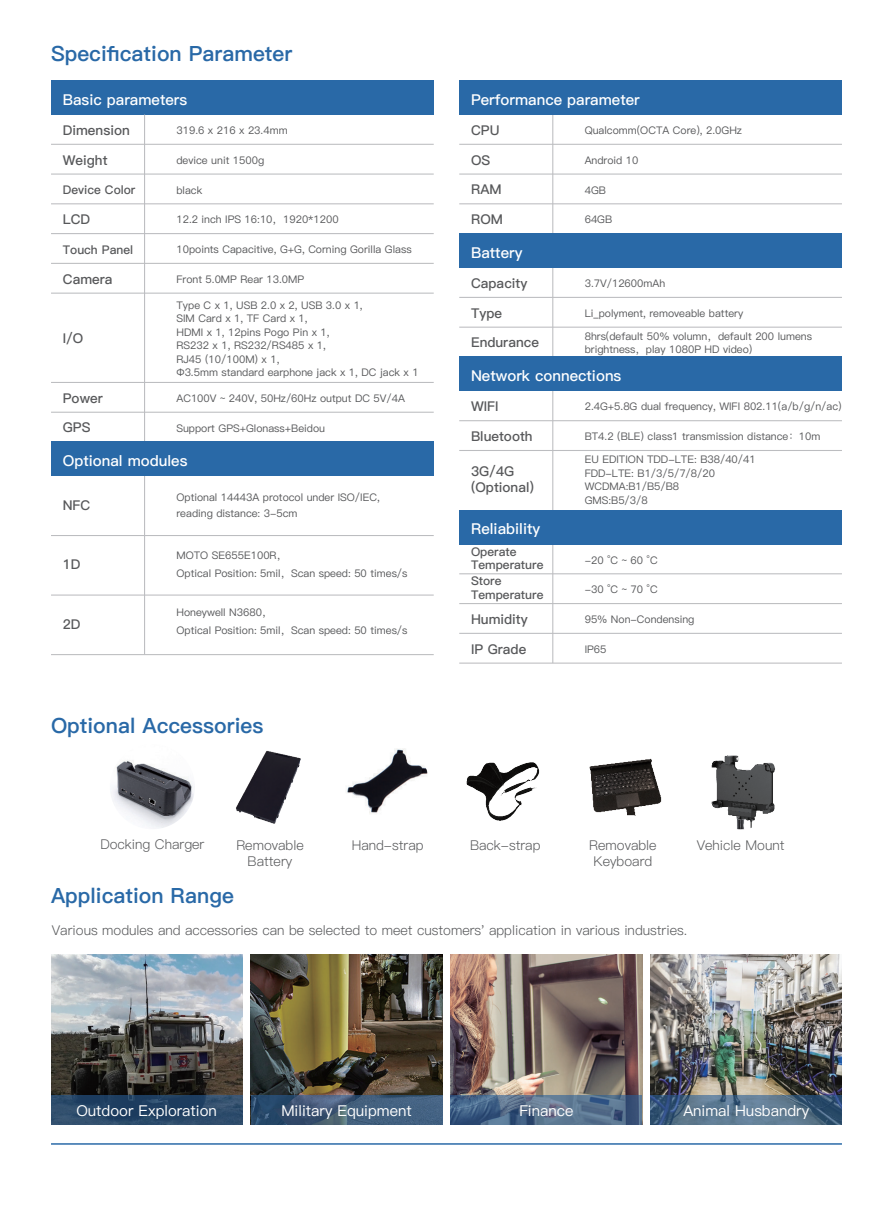
<style>
.page{position:relative;width:893px;height:1212px;background:#fff}
.page>*{position:absolute;margin:0;border:0;box-sizing:border-box;transform-origin:0 0}
.t1{font:21px "Ping Fang SC Heavy";color:#2969a7}
.t2{font:15px "Ping Fang SC Bold";color:#fff}
.t3{font:15px "Ping Fang SC Medium";color:#fff}
.t4{font:13.5px/16.2px "Ping Fang SC Regular";color:#57585a;text-align:center}
.t5{font:13.5px/16.2px "Ping Fang SC Bold";color:#57585a}
.t6{font:12px/13.5px "Ping Fang SC Bold";color:#57585a}
.t7{font:10.5px/13.5px "Ping Fang SC Medium";color:#57585a}
</style>
<div class="page">
<div style="left:51px;top:80px;width:383px;height:35px;background:#2969a7"></div>
<hr style="left:51px;top:144px;width:383px;height:1px;background:#bcbdc0">
<hr style="left:51px;top:174px;width:383px;height:1px;background:#bcbdc0">
<hr style="left:51px;top:203px;width:383px;height:1px;background:#bcbdc0">
<hr style="left:51px;top:233px;width:383px;height:1px;background:#bcbdc0">
<hr style="left:51px;top:263px;width:383px;height:1px;background:#bcbdc0">
<hr style="left:144px;top:115px;width:1px;height:327px;background:#bcbdc0">
<hr style="left:144px;top:476px;width:1px;height:179px;background:#bcbdc0">
<hr style="left:552px;top:115px;width:1px;height:119px;background:#bcbdc0">
<hr style="left:552px;top:268px;width:1px;height:89px;background:#bcbdc0">
<hr style="left:552px;top:391px;width:1px;height:119px;background:#bcbdc0">
<hr style="left:552px;top:544px;width:1px;height:119px;background:#bcbdc0">
<div style="left:51px;top:442px;width:383px;height:34px;background:#2969a7"></div>
<hr style="left:51px;top:535px;width:383px;height:1px;background:#bcbdc0">
<hr style="left:51px;top:594px;width:383px;height:2px;background:#bcbdc0">
<hr style="left:51px;top:654px;width:383px;height:1px;background:#bcbdc0">
<hr style="left:51px;top:1143px;width:791px;height:2px;background:#2969a7">
<hr style="left:51px;top:293px;width:383px;height:1px;background:#bcbdc0">
<hr style="left:51px;top:382px;width:383px;height:1px;background:#bcbdc0">
<hr style="left:51px;top:412px;width:383px;height:1px;background:#bcbdc0">
<div style="left:459px;top:80px;width:383px;height:35px;background:#2969a7"></div>
<hr style="left:459px;top:144px;width:383px;height:1px;background:#bcbdc0">
<hr style="left:459px;top:174px;width:383px;height:1px;background:#bcbdc0">
<hr style="left:459px;top:203px;width:383px;height:1px;background:#bcbdc0">
<div style="left:459px;top:357px;width:383px;height:34px;background:#2969a7"></div>
<hr style="left:459px;top:420px;width:383px;height:1px;background:#bcbdc0">
<hr style="left:459px;top:450px;width:383px;height:1px;background:#bcbdc0">
<div style="left:459px;top:510px;width:383px;height:34px;background:#2969a7"></div>
<hr style="left:459px;top:573px;width:383px;height:1px;background:#bcbdc0">
<hr style="left:459px;top:603px;width:383px;height:1px;background:#bcbdc0">
<hr style="left:459px;top:633px;width:383px;height:1px;background:#bcbdc0">
<hr style="left:459px;top:662px;width:383px;height:2px;background:#bcbdc0">
<div style="left:459px;top:234px;width:383px;height:34px;background:#2969a7"></div>
<hr style="left:459px;top:297px;width:383px;height:1px;background:#bcbdc0">
<hr style="left:459px;top:327px;width:383px;height:1px;background:#bcbdc0">
<img style="left:51px;top:954px;width:191px;height:141px">
<img style="left:251px;top:954px;width:191px;height:141px">
<img style="left:451px;top:954px;width:191px;height:141px">
<img style="left:651px;top:954px;width:191px;height:141px">
<svg style="left:51px;top:1095px;width:191px;height:30px;background:#274667"></svg>
<svg style="left:251px;top:1095px;width:191px;height:30px;background:#3d5978"></svg>
<svg style="left:451px;top:1095px;width:191px;height:30px;background:#4f6a8a"></svg>
<svg style="left:651px;top:1095px;width:191px;height:30px;background:#4f6c87"></svg>
<img style="left:110px;top:744px;width:85px;height:85px;border-radius:43px">
<img style="left:711px;top:755px;width:64px;height:74px">
<img style="left:466px;top:762px;width:74px;height:59px">
<img style="left:589px;top:758px;width:73px;height:58px">
<img style="left:345px;top:744px;width:85px;height:85px;border-radius:43px">
<img style="left:227px;top:744px;width:86px;height:85px;border-radius:43px">
<h1 class="t1" style="left:51px;top:41px;width:243px">Specification Parameter</h1>
<h2 class="t2" style="left:63px;top:90px;width:126px">Basic parameters</h2>
<p class="t5" style="left:63px;top:122px;width:69px">Dimension</p>
<p class="t5" style="left:63px;top:152px;width:46px">Weight</p>
<p class="t6" style="left:63px;top:184px;width:74px">Device Color</p>
<p class="t5" style="left:63px;top:211px;width:29px">LCD</p>
<p class="t6" style="left:63px;top:243px;width:72px">Touch Panel</p>
<p class="t5" style="left:63px;top:271px;width:51px">Camera</p>
<p class="t7" style="left:176px;top:124px;width:113px">319.6 x 216 x 23.4mm</p>
<p class="t7" style="left:176px;top:153px;width:89px">device unit 1500g</p>
<p class="t7" style="left:176px;top:183px;width:27px">black</p>
<p class="t7" style="left:176px;top:213px;width:164px">12.2 inch IPS 16:10，1920*1200</p>
<p class="t7" style="left:176px;top:243px;width:237px">10points Capacitive, G+G, Corning Gorilla Glass</p>
<p class="t7" style="left:176px;top:273px;width:129px">Front 5.0MP Rear 13.0MP</p>
<p class="t5" style="left:63px;top:331px;width:22px">I/O</p>
<p class="t5" style="left:63px;top:390px;width:41px">Power</p>
<p class="t7" style="left:176px;top:298px;width:244px">Type C x 1, USB 2.0 x 2, USB 3.0 x 1,<br>SIM Card x 1, TF Card x 1,<br>HDMI x 1, 12pins Pogo Pin x 1,<br>RS232 x 1, RS232/RS485 x 1,<br>RJ45 (10/100M) x 1,<br>Φ3.5mm standard earphone jack x 1, DC jack x 1</p>
<p class="t7" style="left:176px;top:392px;width:230px">AC100V ~ 240V, 50Hz/60Hz output DC 5V/4A</p>
<p class="t5" style="left:63px;top:420px;width:29px">GPS</p>
<p class="t7" style="left:176px;top:421px;width:150px">Support GPS+Glonass+Beidou</p>
<h2 class="t2" style="left:63px;top:452px;width:126px">Optional modules</h2>
<p class="t5" style="left:63px;top:497px;width:29px">NFC</p>
<p class="t7" style="left:176px;top:489px;width:205px;line-height:16.5px">Optional 14443A protocol under ISO/IEC, reading distance: 3-5cm</p>
<p class="t7" style="left:176px;top:547px;width:233px;line-height:18px">MOTO SE655E100R，<br>Optical Position: 5mil，Scan speed: 50 times/s</p>
<p class="t7" style="left:176px;top:604px;width:233px;line-height:18px">Honeywell N3680，<br>Optical Position: 5mil，Scan speed: 50 times/s</p>
<p class="t5" style="left:63px;top:556px;width:19px">1D</p>
<p class="t5" style="left:63px;top:616px;width:19px">2D</p>
<h1 class="t1" style="left:51px;top:712px;width:214px">Optional Accessories</h1>
<h2 class="t2" style="left:471px;top:90px;width:170px">Performance parameter</h2>
<p class="t5" style="left:471px;top:122px;width:30px">CPU</p>
<p class="t5" style="left:471px;top:152px;width:21px">OS</p>
<p class="t5" style="left:471px;top:182px;width:32px">RAM</p>
<p class="t5" style="left:471px;top:211px;width:33px">ROM</p>
<p class="t7" style="left:585px;top:124px;width:159px">Qualcomm(OCTA Core), 2.0GHz</p>
<p class="t7" style="left:585px;top:153px;width:55px">Android 10</p>
<p class="t7" style="left:585px;top:183px;width:23px">4GB</p>
<p class="t7" style="left:585px;top:213px;width:29px">64GB</p>
<h2 class="t2" style="left:471px;top:243px;width:53px">Battery</h2>
<p class="t5" style="left:471px;top:275px;width:58px">Capacity</p>
<p class="t5" style="left:471px;top:305px;width:33px">Type</p>
<p class="t5" style="left:471px;top:335px;width:69px">Endurance</p>
<p class="t7" style="left:585px;top:277px;width:82px">3.7V/12600mAh</p>
<p class="t7" style="left:585px;top:307px;width:160px">Li_polyment, removeable battery</p>
<p class="t7" style="left:585px;top:330px;width:229px;line-height:12.6px">8hrs(default 50% volumn，default 200 lumens brightness，play 1080P HD video)</p>
<h2 class="t2" style="left:471px;top:367px;width:152px">Network connections</h2>
<p class="t5" style="left:471px;top:399px;width:29px">WIFI</p>
<p class="t5" style="left:471px;top:428px;width:63px">Bluetooth</p>
<p class="t5" style="left:471px;top:463px;width:64px">3G/4G (Optional)</p>
<p class="t7" style="left:585px;top:400px;width:258px">2.4G+5.8G dual frequency, WIFI 802.11(a/b/g/n/ac)</p>
<p class="t7" style="left:585px;top:425px;width:237px;line-height:23px">BT4.2 (BLE) class1 transmission distance：10m<br>EU EDITION TDD-LTE: B38/40/41</p>
<p class="t7" style="left:585px;top:466px;width:132px">FDD-LTE: B1/3/5/7/8/20<br>WCDMA:B1/B5/B8<br>GMS:B5/3/8</p>
<h2 class="t2" style="left:471px;top:520px;width:71px">Reliability</h2>
<p class="t6" style="left:471px;top:545px;width:74px">Operate<br>Temperature</p>
<p class="t6" style="left:471px;top:575px;width:74px">Store<br>Temperature</p>
<p class="t5" style="left:471px;top:611px;width:58px">Humidity</p>
<p class="t5" style="left:471px;top:641px;width:57px">IP Grade</p>
<p class="t7" style="left:585px;top:553px;width:75px">-20 °C ~ 60 °C</p>
<p class="t7" style="left:585px;top:583px;width:75px">-30 °C ~ 70 °C</p>
<p class="t7" style="left:585px;top:613px;width:111px">95% Non-Condensing</p>
<p class="t7" style="left:585px;top:642px;width:23px">IP65</p>
<p class="t4" style="left:100px;top:837px;width:106px">Docking Charger</p>
<p class="t4" style="left:236px;top:837px;width:69px">Removable</p>
<p class="t4" style="left:697px;top:837px;width:89px">Vehicle Mount</p>
<p class="t4" style="left:248px;top:853px;width:46px">Battery</p>
<p class="t4" style="left:352px;top:837px;width:73px">Hand-strap</p>
<p class="t4" style="left:470px;top:837px;width:72px">Back-strap</p>
<p class="t4" style="left:589px;top:837px;width:69px">Removable<br>Keyboard</p>
<h1 class="t1" style="left:51px;top:882px;width:185px">Application Range</h1>
<p class="t4" style="left:52px;top:922px;width:637px">Various modules and accessories can be selected to meet customers' application in various industries.</p>
<h2 class="t3" style="left:76px;top:1101px;width:142px">Outdoor Exploration</h2>
<h2 class="t3" style="left:281px;top:1101px;width:132px">Military Equipment</h2>
<h2 class="t3" style="left:519px;top:1101px;width:56px">Finance</h2>
<h2 class="t3" style="left:683px;top:1101px;width:127px">Animal Husbandry</h2>
</div>
